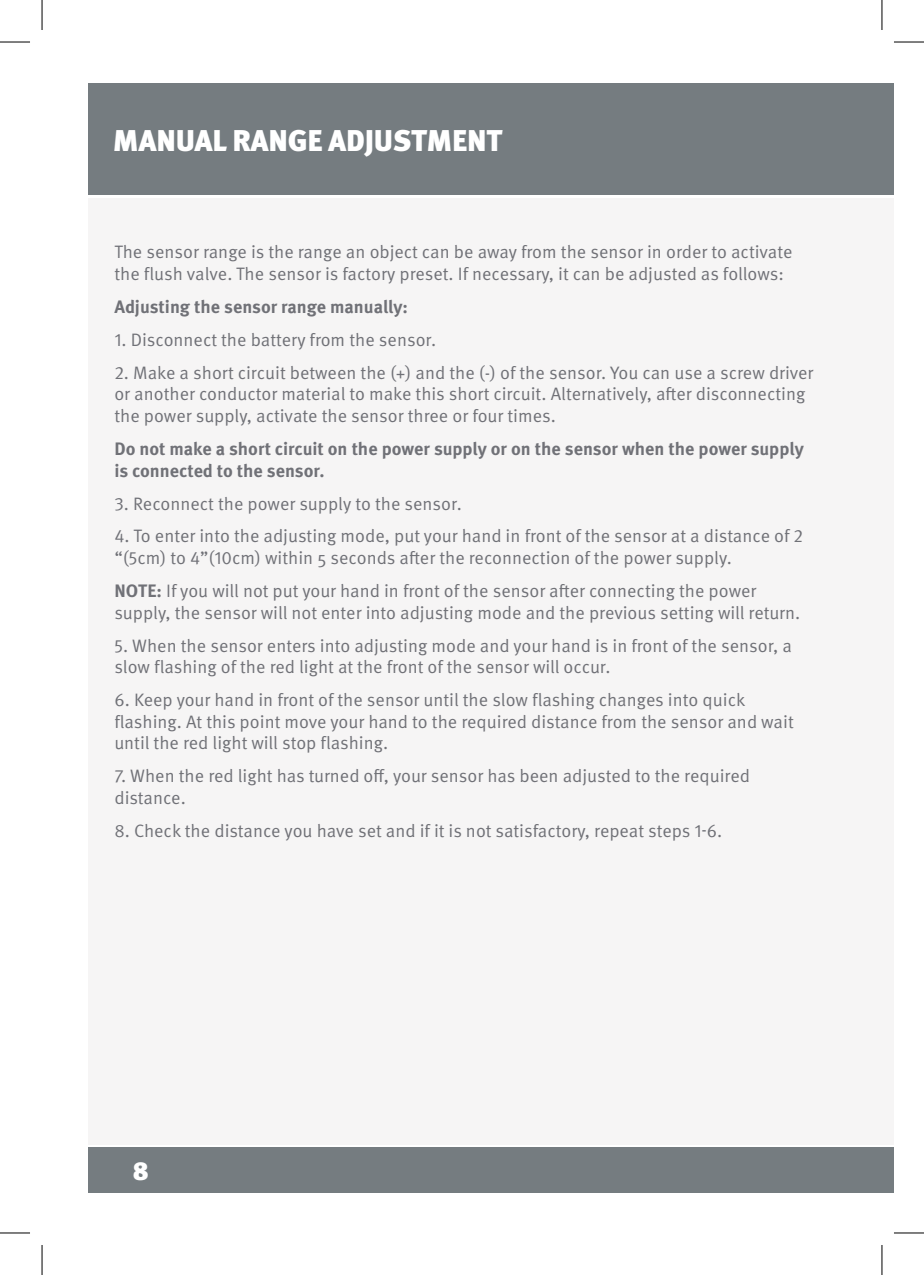
<style>
.page{position:relative;width:924px;height:1275px;background:#fff}
.page>*{position:absolute;margin:0;border:0;box-sizing:border-box;transform-origin:0 0}
.t1{font:900 30px "Meta Pro";letter-spacing:-.01em;color:#fff}
.t2{font:900 26px "Meta Pro";color:#fff}
.t3{font:18px/21.6px "Meta Pro Norm";color:#707177}
.t4{font:700 18px/21.6px "Meta Pro";color:#707177}
.s1{font-family:"Meta Pro";font-weight:700}
</style>
<div class="page">
<div style="left:88px;top:84px;width:793px;height:111px;background:#757c80"></div>
<div style="left:881px;top:84px;width:11px;height:111px;background:#757c80"></div>
<div style="left:88px;top:1147px;width:793px;height:46px;background:#757c80"></div>
<div style="left:881px;top:1147px;width:11px;height:46px;background:#757c80"></div>
<div style="left:88px;top:198px;width:793px;height:946px;background:#f6f5f5"></div>
<div style="left:881px;top:198px;width:11px;height:946px;background:#f6f5f5"></div>
<hr style="left:0;top:42px;width:30px;height:1px;background:#000">
<hr style="left:893px;top:42px;width:30px;height:1px;background:#000">
<hr style="left:0;top:1232px;width:30px;height:1px;background:#000">
<hr style="left:893px;top:1232px;width:30px;height:1px;background:#000">
<hr style="left:42px;top:0;width:1px;height:30px;background:#000">
<hr style="left:42px;top:1245px;width:1px;height:30px;background:#000">
<hr style="left:881px;top:0;width:1px;height:30px;background:#000">
<hr style="left:881px;top:1245px;width:1px;height:30px;background:#000">
<h1 class="t1" style="left:113px;top:128px;width:390px">MANUAL RANGE ADJUSTMENT</h1>
<p class="t3" style="left:114px;top:242px;width:679px">The sensor range is the range an object can be away from the sensor in order to activate the flush valve. The sensor is factory preset. If necessary, it can be adjusted as follows:</p>
<p class="t4" style="left:114px;top:297px;width:295px">Adjusting the sensor range manually:</p>
<p class="t3" style="left:114px;top:330px;width:323px">1. Disconnect the battery from the sensor.</p>
<p class="t3" style="left:114px;top:363px;width:700px">2. Make a short circuit between the (+) and the (-) of the sensor. You can use a screw driver or another conductor material to make this short circuit. Alternatively, after disconnecting the power supply, activate the sensor three or four times.</p>
<p class="t4" style="left:114px;top:439px;width:690px">Do not make a short circuit on the power supply or on the sensor when the power supply is connected to the sensor.</p>
<p class="t3" style="left:114px;top:493px;width:349px">3. Reconnect the power supply to the sensor.</p>
<p class="t3" style="left:114px;top:526px;width:690px">4. To enter into the adjusting mode, put your hand in front of the sensor at a distance of 2 “(5cm) to 4”(10cm) within 5 seconds after the reconnection of the power supply.</p>
<p class="t3" style="left:114px;top:581px;width:687px"><span class="s1">NOTE:</span> If you will not put your hand in front of the sensor after connecting the power supply, the sensor will not enter into adjusting mode and the previous setting will return.</p>
<p class="t3" style="left:114px;top:635px;width:679px">5. When the sensor enters into adjusting mode and your hand is in front of the sensor, a slow flashing of the red light at the front of the sensor will occur.</p>
<p class="t3" style="left:114px;top:690px;width:680px">6. Keep your hand in front of the sensor until the slow flashing changes into quick flashing. At this point move your hand to the required distance from the sensor and wait until the red light will stop flashing.</p>
<p class="t3" style="left:114px;top:766px;width:636px">7. When the red light has turned off, your sensor has been adjusted to the required distance.</p>
<p class="t3" style="left:114px;top:821px;width:609px">8. Check the distance you have set and if it is not satisfactory, repeat steps 1-6.</p>
<h2 class="t2" style="left:133px;top:1160px;width:17px">8</h2>
</div>
